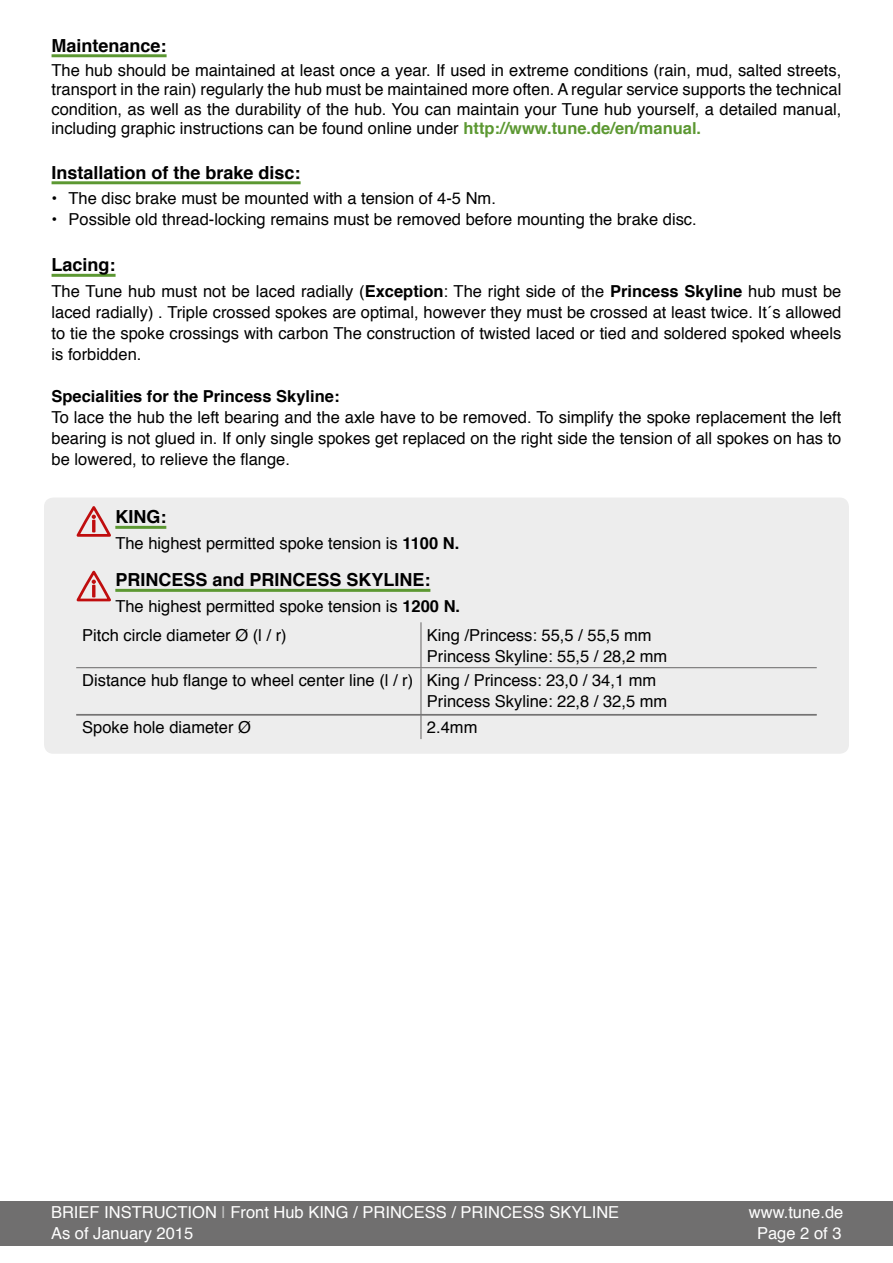
<style>
.page{position:relative;width:893px;height:1263px;background:#fff}
.page>*{position:absolute;margin:0;border:0;box-sizing:border-box;transform-origin:0 0}
.t1{font:700 18px "Helvetica";color:#000}
.t2{font:16.5px/21px "Helvetica";color:#000;text-align:justify}
.t3{font:16.5px "Helvetica";color:#fff}
.t4{font:700 16.5px "Helvetica";color:#000}
.s1{font-weight:700;color:#5c9832}
.s2{font-weight:700}
.s3{color:#c6c6c6}
</style>
<div class="page">
<div style="left:0;top:1201px;width:893px;height:44px;background:#706f6f"></div>
<div style="left:45px;top:498px;width:803px;height:255px;background:#ededed;border-radius:9px"></div>
<div style="left:44px;top:497px;width:805px;height:257px;border:2px solid #ededed;border-radius:9px"></div>
<hr style="left:52px;top:54px;width:115px;height:3px;background:#5c9832">
<hr style="left:52px;top:181px;width:249px;height:3px;background:#5c9832">
<hr style="left:52px;top:274px;width:64px;height:3px;background:#5c9832">
<hr style="left:115px;top:526px;width:51px;height:3px;background:#5c9832">
<hr style="left:115px;top:589px;width:315px;height:3px;background:#5c9832">
<svg style="left:76px;top:622px;width:741px;height:117px"></svg>
<hr style="left:76px;top:667px;width:345px;height:1px;background:#706f6f">
<hr style="left:76px;top:714px;width:345px;height:1px;background:#706f6f">
<hr style="left:76px;top:715px;width:345px;height:1px;background:#706f6f">
<hr style="left:420px;top:622px;width:1px;height:45px;background:#706f6f">
<hr style="left:421px;top:667px;width:396px;height:1px;background:#706f6f">
<hr style="left:420px;top:668px;width:1px;height:46px;background:#706f6f">
<svg style="left:420px;top:715px;width:1px;height:24px"></svg>
<hr style="left:421px;top:714px;width:396px;height:1px;background:#706f6f">
<hr style="left:421px;top:715px;width:396px;height:1px;background:#706f6f">
<svg style="left:77px;top:506px;width:34px;height:31px"></svg>
<svg style="left:77px;top:570px;width:34px;height:32px"></svg>
<p class="t1" style="left:52px;top:31px;width:117px">Maintenance:</p>
<p class="t2" style="left:52px;top:60px;width:791px;line-height:19.5px">The hub should be maintained at least once a year. If used in extreme conditions (rain, mud, salted streets, transport in the rain) regularly the hub must be maintained more often. A regular service supports the technical condition, as well as the durability of the hub. You can maintain your Tune hub yourself, a detailed manual, including graphic instructions can be found online under <span class="s1">http://www.tune.de/en/manual.</span></p>
<p class="t1" style="left:52px;top:158px;width:251px">Installation of the brake disc:</p>
<p class="t2" style="left:52px;top:188px;width:446px">• The disc brake must be mounted with a tension of 4-5 Nm.</p>
<p class="t2" style="left:52px;top:209px;width:647px">• Possible old thread-locking remains must be removed before mounting the brake disc.</p>
<p class="t1" style="left:52px;top:250px;width:66px">Lacing:</p>
<p class="t2" style="left:52px;top:281px;width:791px">The Tune hub must not be laced radially (<span class="s2">Exception</span>: The right side of the <span class="s2">Princess Skyline</span> hub must be laced radially) . Triple crossed spokes are optimal, however they must be crossed at least twice. It´s allowed to tie the spoke crossings with carbon The construction of twisted laced or tied and soldered spoked wheels is forbidden.</p>
<p class="t4" style="left:52px;top:382px;width:289px">Specialities for the Princess Skyline:</p>
<p class="t2" style="left:52px;top:407px;width:791px">To lace the hub the left bearing and the axle have to be removed. To simplify the spoke replacement the left bearing is not glued in. If only single spokes get replaced on the right side the tension of all spokes on has to be lowered, to relieve the flange.</p>
<p class="t1" style="left:115px;top:502px;width:52px">KING:</p>
<p class="t2" style="left:115px;top:533px;width:345px">The highest permitted spoke tension is <span class="s2">1100 N.</span></p>
<p class="t1" style="left:115px;top:565px;width:317px">PRINCESS and PRINCESS SKYLINE:</p>
<p class="t2" style="left:82px;top:592px;width:379px;line-height:29.1px;text-indent:33px">The highest permitted spoke tension is <span class="s2">1200 N.<br></span>Pitch circle diameter Ø (l / r)</p>
<p class="t2" style="left:427px;top:625px;width:242px">King /Princess: 55,5 / 55,5 mm<br>Princess Skyline: 55,5 / 28,2 mm</p>
<p class="t2" style="left:427px;top:670px;width:242px;text-indent:-345px">Distance hub flange to wheel center line (l / r) King / Princess: 23,0 / 34,1 mm<br>Princess Skyline: 22,8 / 32,5 mm</p>
<p class="t2" style="left:82px;top:717px;width:170px">Spoke hole diameter Ø</p>
<p class="t2" style="left:427px;top:717px;width:52px">2.4mm</p>
<p class="t3" style="left:51px;top:1200px;width:570px">BRIEF INSTRUCTION <span class="s3">|</span> Front Hub KING / PRINCESS / PRINCESS SKYLINE</p>
<p class="t3" style="left:749px;top:1200px;width:96px">www.tune.de</p>
<p class="t3" style="left:51px;top:1221px;width:144px">As of January 2015</p>
<p class="t3" style="left:757px;top:1221px;width:86px">Page 2 of 3</p>
</div>
